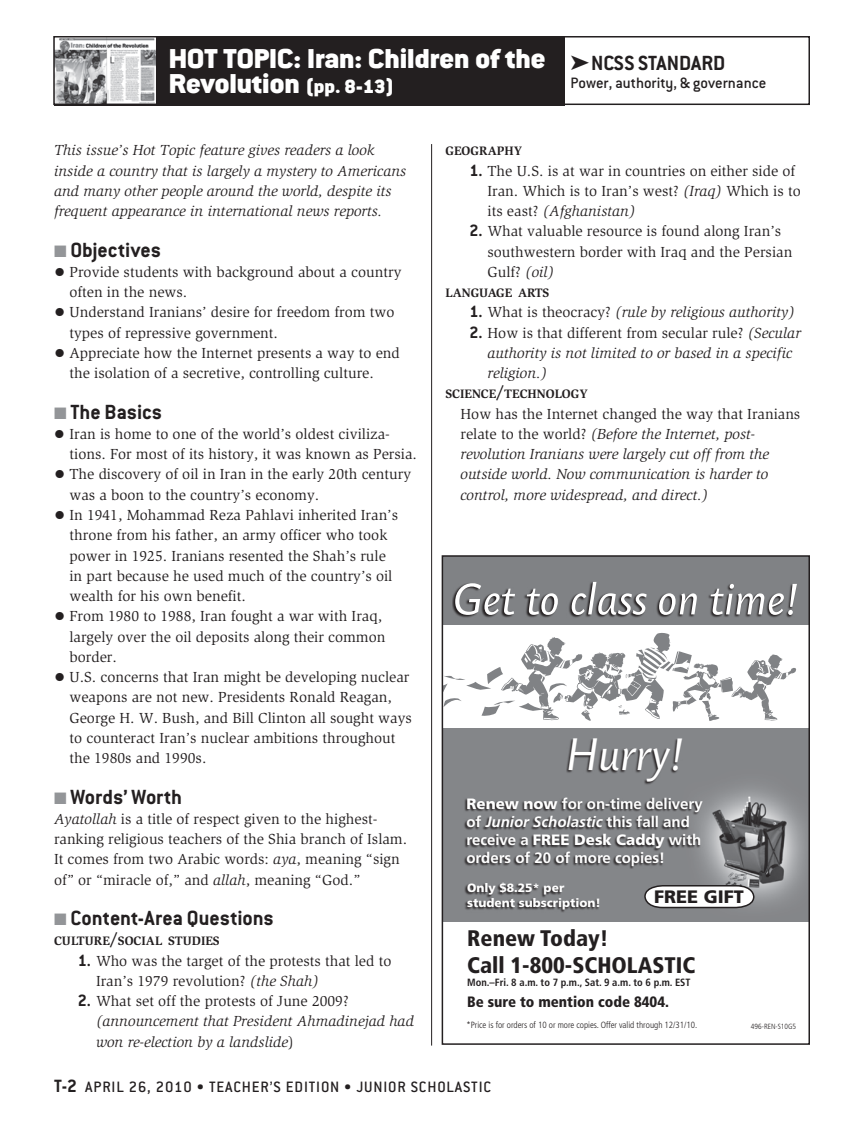
<style>
.page{position:relative;width:864px;height:1121px;background:#fff}
.page>*{position:absolute;margin:0;border:0;box-sizing:border-box;transform-origin:0 0}
.t1{font:italic 48px "Today SB";color:#fff}
.t2{font:900 30px/25.5px "Conduit ITC";color:#fff}
.t3{font:700 22.5px "Conduit ITC";color:#231f20}
.t4{font:900 condensed 22.5px/27px "Frutiger";color:#231f20}
.t5{font:900 18px "Frutiger";color:#231f20}
.t6{font:500 16.5px "Conduit ITC";letter-spacing:.05em;color:#231f20}
.t7{font:500 16.5px "Conduit ITC";color:#231f20}
.t8{font:15px/20.2px "Slimbach";color:#231f20}
.t9{font:italic 15px/20.2px "Slimbach";color:#231f20}
.t10{font:700 15px/18px "Frutiger";color:#fff}
.t11{font:900 condensed 15px "Frutiger";color:#231f20}
.t12{font:700 12.6px "Slimbach";color:#231f20}
.t13{font:900 12px/14.4px "Frutiger";color:#fff}
.t14{font:700 condensed 10.5px "Frutiger";color:#231f20}
.t15{font:300 condensed 9px "Frutiger";color:#231f20}
.t16{font:300 condensed 7.5px "Frutiger";color:#231f20}
.s1{font-size:21px}
.s2{color:#939598}
.s3{font-weight:700;font-size:22.5px}
.s4{font-style:italic}
.s5{font-size:18px}
.s6{font-family:"Conduit ITC";font-weight:700;font-size:18px}
.s7{font-family:"Conduit ITC";font-weight:700;font-style:normal;font-size:18px}
.s8{font-style:normal}
.s9{font-weight:900}
.s10{font-weight:700;font-size:19.5px}
</style>
<div class="page">
<div style="left:54px;top:36px;width:510px;height:69px;background:#231f20"></div>
<img style="left:56px;top:39px;width:98px;height:63px">
<div style="left:53px;top:36px;width:104px;height:69px;border:2px solid #231f20"></div>
<hr style="left:431px;top:144px;width:1px;height:901px;background:#231f20">
<div style="left:563px;top:36px;width:247px;height:69px;border:2px solid #231f20"></div>
<div style="left:442px;top:556px;width:368px;height:69px;background:#808285"></div>
<svg style="left:445px;top:633px;width:351px;height:88px"></svg>
<img style="left:445px;top:728px;width:362px;height:193px">
<svg style="left:452px;top:581px;width:340px;height:37px"></svg>
<svg style="left:455px;top:582px;width:342px;height:33px"></svg>
<svg style="left:566px;top:739px;width:117px;height:46px;background:#717274"></svg>
<svg style="left:464px;top:797px;width:239px;height:72px;background:#6d6e71"></svg>
<svg style="left:464px;top:882px;width:135px;height:30px;background:#6c6d70"></svg>
<svg style="left:644px;top:884px;width:111px;height:25px"></svg>
<div style="left:442px;top:555px;width:368px;height:489px;border:2px solid #231f20"></div>
<h2 class="t2" style="left:169px;top:45px;width:378px">HOT TOPIC: Iran: Children of the<br>Revolution <span class="s1">(pp. 8-13)</span></h2>
<h3 class="t3" style="left:570px;top:50px;width:33px">➤NCSS</h3>
<h3 class="t3" style="left:638px;top:50px;width:89px">standar d</h3>
<p class="t7" style="left:570px;top:74px;width:198px">Power, authority, &amp; governance</p>
<p class="t9" style="left:54px;top:140px;width:354px">This issue’s Hot Topic feature gives readers a look inside a country that is largely a mystery to Americans and many other people around the world, despite its frequent appearance in international news reports.</p>
<h3 class="t3" style="left:54px;top:236px;width:109px"><span class="s2">■</span> Objectives</h3>
<p class="t8" style="left:69px;top:262px;width:334px;text-indent:-15px"><span class="s3">•</span> Provide students with background about a country often in the news.</p>
<p class="t8" style="left:69px;top:302px;width:327px;text-indent:-15px"><span class="s3">•</span> Understand Iranians’ desire for freedom from two types of repressive government.</p>
<p class="t8" style="left:69px;top:343px;width:332px;text-indent:-15px"><span class="s3">•</span> Appreciate how the Internet presents a way to end the isolation of a secretive, controlling culture.</p>
<h3 class="t3" style="left:54px;top:398px;width:110px"><span class="s2">■</span> The Basics</h3>
<p class="t8" style="left:69px;top:424px;width:349px;text-indent:-15px"><span class="s3">•</span> Iran is home to one of the world’s oldest civiliza&shy;tions. For most of its history, it was known as Persia.</p>
<p class="t8" style="left:69px;top:464px;width:343px;text-indent:-15px"><span class="s3">•</span> The discovery of oil in Iran in the early 20th century was a boon to the country’s economy.</p>
<p class="t8" style="left:69px;top:505px;width:330px;text-indent:-15px"><span class="s3">•</span> In 1941, Mohammad Reza Pahlavi inherited Iran’s throne from his father, an army officer who took power in 1925. Iranians resented the Shah’s rule in part because he used much of the country’s oil wealth for his own benefit.</p>
<p class="t8" style="left:69px;top:606px;width:317px;text-indent:-15px"><span class="s3">•</span> From 1980 to 1988, Iran fought a war with Iraq, largely over the oil deposits along their common border.</p>
<p class="t8" style="left:69px;top:667px;width:344px;text-indent:-15px"><span class="s3">•</span> U.S. concerns that Iran might be developing nuclear weapons are not new. Presidents Ronald Reagan, George H. W. Bush, and Bill Clinton all sought ways to counteract Iran’s nuclear ambitions throughout the 1980s and 1990s.</p>
<h3 class="t3" style="left:54px;top:783px;width:130px"><span class="s2">■</span> Words’ Worth</h3>
<p class="t8" style="left:54px;top:808px;width:355px"><span class="s4">Ayatollah</span> is a title of respect given to the highest&shy;ranking religious teachers of the Shia branch of Islam.<br>It comes from two Arabic words: <span class="s4">aya</span>, meaning “sign of” or “miracle of,” and <span class="s4">allah</span>, meaning “God.”</p>
<h3 class="t3" style="left:54px;top:905px;width:221px"><span class="s2">■</span> Content-Area Questions</h3>
<p class="t12" style="left:54px;top:933px;width:167px">CULTURE<span class="s5">/</span>SOCIAL STUDIES</p>
<p class="t8" style="left:96px;top:950px;width:297px;text-indent:-18px"><span class="s6">1.</span> Who was the target of the protests that led to<br>Iran’s 1979 revolution? <span class="s4">(the Shah)</span></p>
<p class="t9" style="left:96px;top:991px;width:320px;text-indent:-18px"><span class="s7">2.</span> <span class="s8">What set off the protests of June 2009? </span>(announcement that President Ahmadinejad had won re-election by a landslide<span class="s8">)</span></p>
<p class="t12" style="left:446px;top:144px;width:78px">GEOGRAPHY</p>
<p class="t8" style="left:488px;top:160px;width:315px;text-indent:-18px"><span class="s6">1.</span> The U.S. is at war in countries on either side of<br>Iran. Which is to Iran’s west? <span class="s4">(Iraq)</span> Which is to its east? <span class="s4">(Afghanistan)</span></p>
<p class="t8" style="left:488px;top:221px;width:306px;text-indent:-18px"><span class="s6">2.</span> What valuable resource is found along Iran’s southwestern border with Iraq and the Persian<br>Gulf? <span class="s4">(oil)</span></p>
<p class="t12" style="left:446px;top:285px;width:105px">LANGUAGE ARTS</p>
<p class="t9" style="left:469px;top:302px;width:327px"><span class="s7">1.</span> <span class="s8">What is theocracy?</span> (rule by religious authority)</p>
<p class="t9" style="left:488px;top:322px;width:315px;text-indent:-18px"><span class="s7">2.</span> <span class="s8">How is that different from secular rule?</span> (Secular authority is not limited to or based in a specific religion.)</p>
<p class="t12" style="left:446px;top:387px;width:144px">SCIENCE<span class="s5">/</span>TECHNOLOGY</p>
<p class="t9" style="left:460px;top:403px;width:341px"><span class="s8">How has the Internet changed the way that Iranians relate to the world?</span> (Before the Internet, post&shy;revolution Iranians were largely cut off from the outside world. Now communication is harder to control, more widespread, and direct.)</p>
<h1 class="t1" style="left:568px;top:729px;width:118px">Hurry!</h1>
<p class="t10" style="left:466px;top:795px;width:238px"><span class="s9">Renew now</span> for on-time delivery of <span class="s4">Junior Scholastic</span> this fall and receive a <span class="s9">FREE Desk Caddy</span> with orders of 20 of more copies!</p>
<p class="t13" style="left:467px;top:880px;width:135px">Only $8.25* per student subscription!</p>
<p class="t5" style="left:654px;top:885px;width:91px">FREE GIFT</p>
<h3 class="t4" style="left:467px;top:924px;width:230px">Renew Today!<br>Call 1-800-SCHOLASTIC</h3>
<p class="t14" style="left:467px;top:975px;width:225px">Mon.–Fri. 8 a.m. to 7 p.m., Sat. 9 a.m. to 6 p.m. EST</p>
<p class="t11" style="left:467px;top:992px;width:203px">Be sure to mention code 8404.</p>
<p class="t15" style="left:466px;top:1020px;width:232px">*Price is for orders of 10 or more copies. Offer valid through 12/31/10.</p>
<p class="t16" style="left:751px;top:1021px;width:47px">496-REN-S10G5</p>
<p class="t6" style="left:54px;top:1077px;width:329px"><span class="s10">T-2</span> April 26, 2010 • Teacher’s Edition • JUNIOR</p>
<p class="t6" style="left:411px;top:1077px;width:10px">SCHO</p>
<p class="t6" style="left:447px;top:1077px;width:39px">LASTIC</p>
</div>
